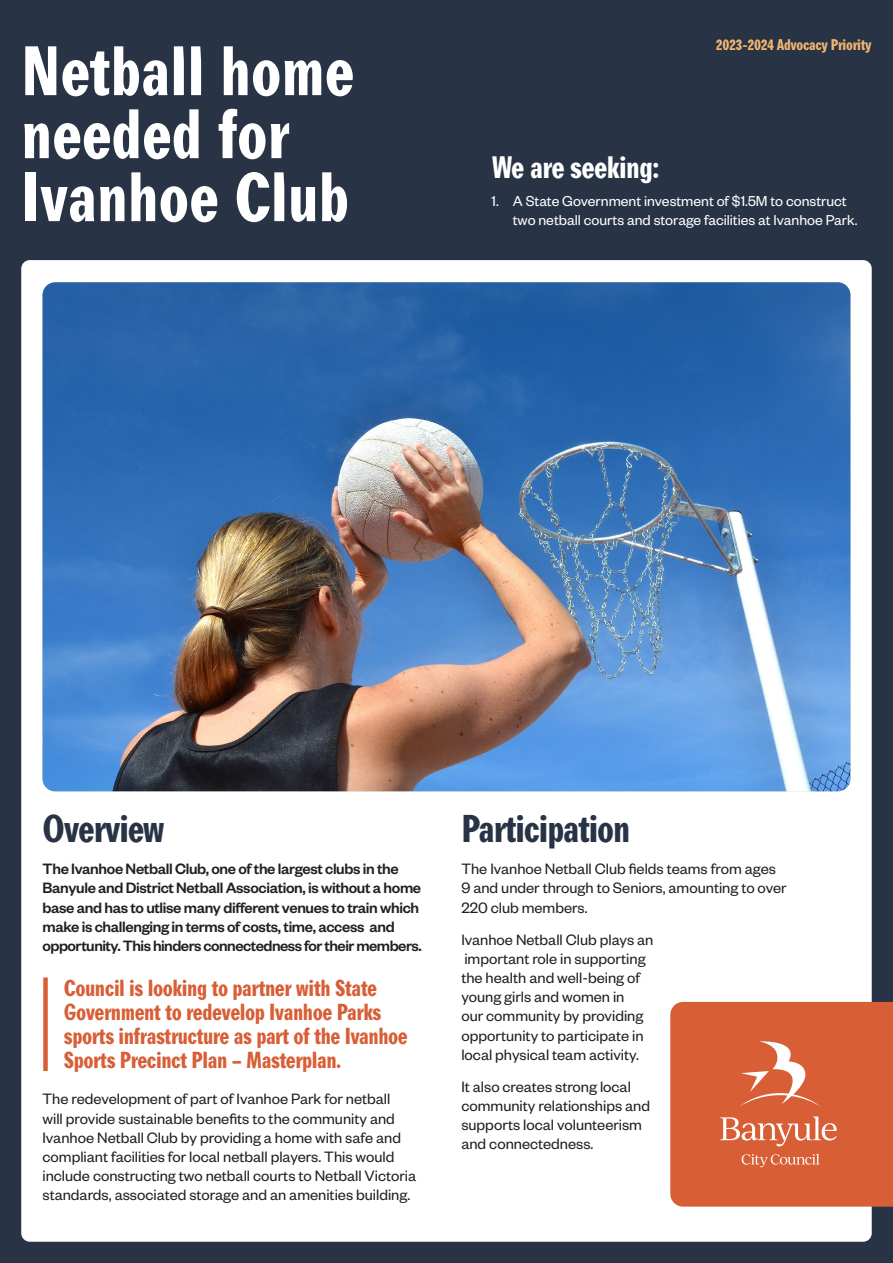
<style>
.page{position:relative;width:893px;height:1263px;background:#283446}
.page>*{position:absolute;margin:0;border:0;box-sizing:border-box;transform-origin:0 0}
.t1{font:67.5px/63px "Agipo Bold Cond";color:#fff}
.t2{font:37.5px "Agipo Bold Cond";letter-spacing:-.03em;color:#283446}
.t3{font:30px "Agipo Bold Cond";letter-spacing:-.02em;color:#fff}
.t4{font:22.5px/24px "Agipo Bold Cond";letter-spacing:-.02em;color:#d85e36}
.t5{font:16.5px/19.2px "Founders Grotesk";color:#231f20}
.t6{font:500 16.5px/19.2px "Founders Grotesk";letter-spacing:-.02em;color:#231f20}
.t7{font:15.75px/19.2px "Founders Grotesk";color:#fff}
.t8{font:15px "Agipo Bold Cond";letter-spacing:-.02em;color:#f2b66f}
</style>
<div class="page">
<div style="left:21px;top:260px;width:851px;height:982px;background:#fff;border-radius:9px"></div>
<div style="left:670px;top:1002px;width:223px;height:205px;background:#d85e36"></div>
<svg style="left:720px;top:1116px;width:117px;height:30px;background:#e08263"></svg>
<svg style="left:742px;top:1154px;width:77px;height:13px"></svg>
<svg style="left:739px;top:1041px;width:82px;height:66px"></svg>
<img style="left:43px;top:282px;width:807px;height:509px">
<div style="left:43px;top:977px;width:5px;height:94px;background:#d85e36"></div>
<p class="t1" style="left:21px;top:34px;width:335px">Netball home needed for<br>Ivanhoe Club</p>
<p class="t8" style="left:716px;top:33px;width:158px">2023-2024 Advocacy Priority</p>
<p class="t3" style="left:491px;top:144px;width:169px">We are seeking:</p>
<p class="t7" style="left:513px;top:190px;width:346px;text-indent:-21px">1. A State Government investment of $1.5M to construct two netball courts and storage facilities at Ivanhoe Park.</p>
<p class="t2" style="left:43px;top:800px;width:124px">Overview</p>
<p class="t6" style="left:43px;top:858px;width:381px">The Ivanhoe Netball Club, one of the largest clubs in the Banyule and District Netball Association, is without a home base and has to utlise many different venues to train which make is challenging in terms of costs, time, access and opportunity. This hinders connectedness for their members.</p>
<p class="t4" style="left:64px;top:974px;width:346px">Council is looking to partner with State Government to redevelop Ivanhoe Parks sports infrastructure as part of the Ivanhoe Sports Precinct Plan – Masterplan.</p>
<p class="t5" style="left:43px;top:1089px;width:375px">The redevelopment of part of Ivanhoe Park for netball<br>will provide sustainable benefits to the community and Ivanhoe Netball Club by providing a home with safe and compliant facilities for local netball players. This would include constructing two netball courts to Netball Victoria standards, associated storage and an amenities building.</p>
<p class="t2" style="left:461px;top:800px;width:170px">Participation</p>
<p class="t5" style="left:461px;top:858px;width:327px">The Ivanhoe Netball Club fields teams from ages<br>9 and under through to Seniors, amounting to over<br>220 club members.</p>
<p class="t5" style="left:461px;top:929px;width:194px">Ivanhoe Netball Club plays an important role in supporting the health and well-being of young girls and women in<br>our community by providing opportunity to participate in local physical team activity.</p>
<p class="t5" style="left:461px;top:1076px;width:190px">It also creates strong local community relationships and supports local volunteerism and connectedness.</p>
</div>
